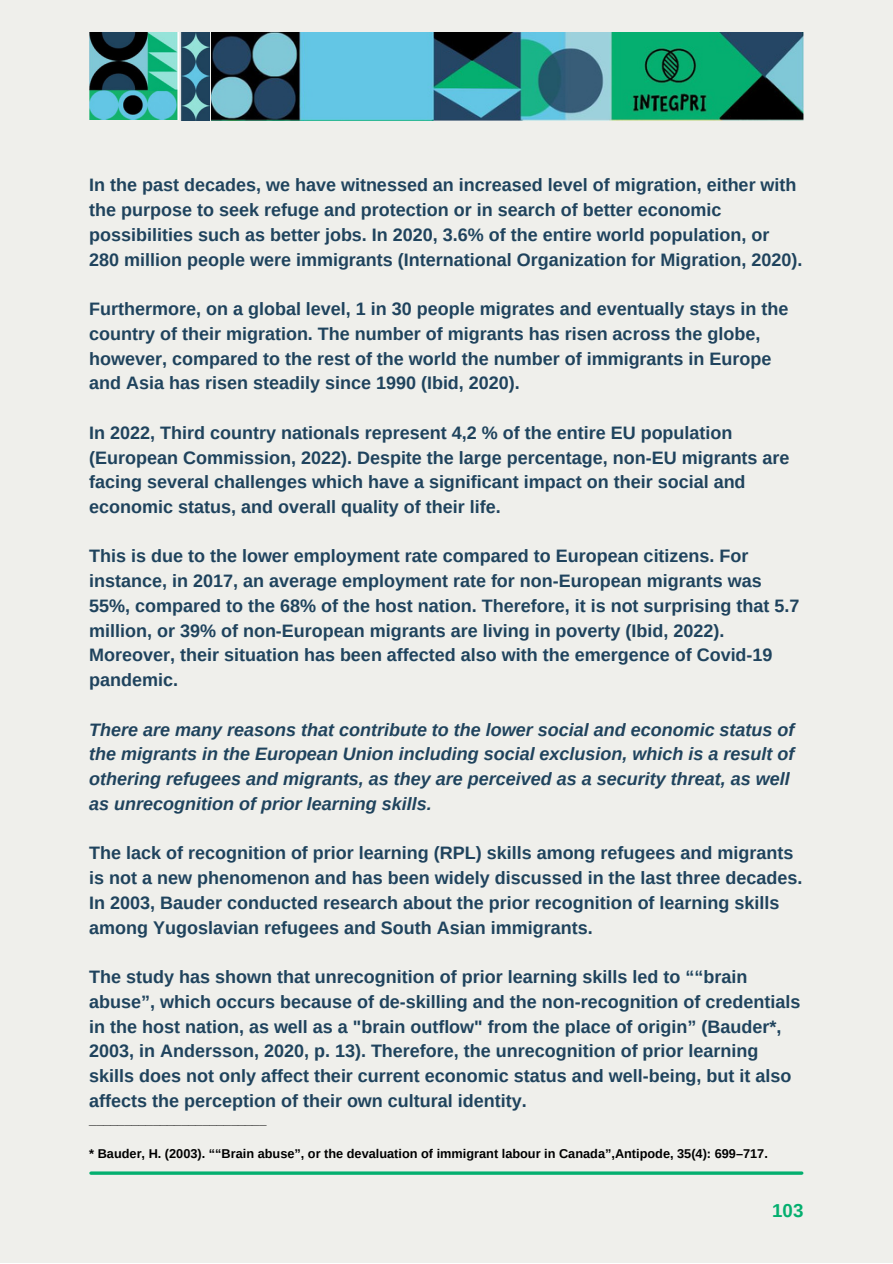
<style>
.page{position:relative;width:893px;height:1264px;background:#fff}
.page>*{position:absolute;margin:0;border:0;box-sizing:border-box;transform-origin:0 0}
.t1{font:700 18.75px "Arimo";color:#04af6f}
.t2{font:700 18px/24.8px "Arimo";color:#1f435d}
.t3{font:italic 700 18px/24.8px "Arimo";color:#1f435d}
.t4{font:700 12.75px "Arimo";color:#000}
</style>
<div class="page">
<div style="left:0;top:0;width:892px;height:1262px;background:#efefeb"></div>
<hr style="left:91px;top:1171px;width:710px;height:3px;background:#04af6f">
<img style="left:212px;top:32px;width:591px;height:89px">
<img style="left:89px;top:32px;width:89px;height:88px">
<img style="left:180px;top:33px;width:30px;height:87px">
<p class="t2" style="left:89px;top:173px;width:714px">In the past decades, we have witnessed an increased level of migration, either with the purpose to seek refuge and protection or in search of better economic possibilities such as better jobs. In 2020, 3.6% of the entire world population, or 280 million people were immigrants (International Organization for Migration, 2020).</p>
<p class="t2" style="left:89px;top:296px;width:700px">Furthermore, on a global level, 1 in 30 people migrates and eventually stays in the country of their migration. The number of migrants has risen across the globe, however, compared to the rest of the world the number of immigrants in Europe and Asia has risen steadily since 1990 (Ibid, 2020).</p>
<p class="t2" style="left:89px;top:420px;width:701px">In 2022, Third country nationals represent 4,2 % of the entire EU population (European Commission, 2022). Despite the large percentage, non-EU migrants are facing several challenges which have a significant impact on their social and economic status, and overall quality of their life.</p>
<p class="t2" style="left:89px;top:544px;width:711px">This is due to the lower employment rate compared to European citizens. For instance, in 2017, an average employment rate for non-European migrants was 55%, compared to the 68% of the host nation. Therefore, it is not surprising that 5.7 million, or 39% of non-European migrants are living in poverty (Ibid, 2022).<br>Moreover, their situation has been affected also with the emergence of Covid-19 pandemic.</p>
<p class="t3" style="left:89px;top:717px;width:706px">There are many reasons that contribute to the lower social and economic status of the migrants in the European Union including social exclusion, which is a result of othering refugees and migrants, as they are perceived as a security threat, as well as unrecognition of prior learning skills.</p>
<p class="t2" style="left:89px;top:840px;width:714px">The lack of recognition of prior learning (RPL) skills among refugees and migrants is not a new phenomenon and has been widely discussed in the last three decades.<br>In 2003, Bauder conducted research about the prior recognition of learning skills among Yugoslavian refugees and South Asian immigrants.</p>
<p class="t2" style="left:89px;top:964px;width:712px">The study has shown that unrecognition of prior learning skills led to ““brain abuse”, which occurs because of de-skilling and the non-recognition of credentials in the host nation, as well as a "brain outflow" from the place of origin” (Bauder*, 2003, in Andersson, 2020, p. 13). Therefore, the unrecognition of prior learning skills does not only affect their current economic status and well-being, but it also affects the perception of their own cultural identity.</p>
<p class="t4" style="left:89px;top:1112px;width:179px">_________________________</p>
<p class="t4" style="left:89px;top:1146px;width:680px">* Bauder, H. (2003). ““Brain abuse”, or the devaluation of immigrant labour in Canada”,Antipode, 35(4): 699–717.</p>
<p class="t1" style="left:772px;top:1200px;width:33px">103</p>
</div>
